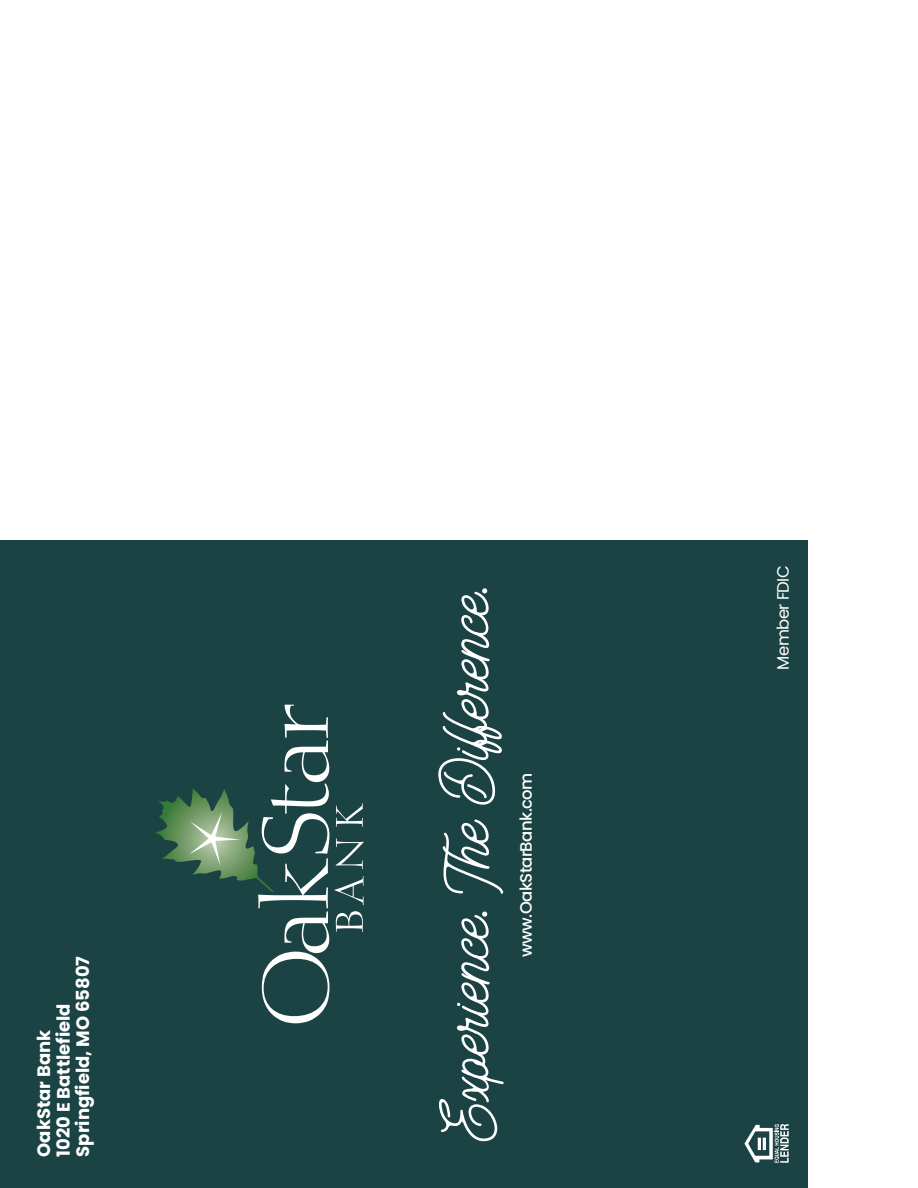
<style>
.page{position:relative;width:918px;height:1188px;background:#fff}
.page>*{position:absolute;margin:0;border:0;box-sizing:border-box;transform-origin:0 0}
.t1{font:57px "Aurelig";color:#fff}
.t2{font:700 18px "Poppins";color:#fff}
.t3{font:500 16.5px "Poppins";letter-spacing:-.035em;color:#fff}
.t4{font:16.5px "Poppins";letter-spacing:-.035em;color:#fff}
</style>
<div class="page">
<div style="left:0;top:2px;width:916px;height:1186px;background:#1b4344"></div>
<div style="left:0;top:2px;width:918px;height:538px;background:#fff"></div>
<div style="left:808px;top:540px;width:110px;height:648px;background:#fff"></div>
<svg style="left:744px;top:1124px;width:45px;height:39px"></svg>
<svg style="left:155px;top:705px;width:209px;height:318px"></svg>
<p class="t2" style="left:72px;top:1157px;width:202px;rotate:-90deg">Springfield, MO 65807</p>
<p class="t2" style="left:53px;top:1157px;width:155px;rotate:-90deg">1020 E Battlefield</p>
<p class="t2" style="left:33px;top:1157px;width:128px;rotate:-90deg">OakStar Bank</p>
<p class="t1" style="left:421px;top:1142px;width:556px;rotate:-90deg">Experience. The Difference.</p>
<p class="t3" style="left:516px;top:957px;width:186px;rotate:-90deg">www.OakStarBank.com</p>
<p class="t4" style="left:773px;top:670px;width:106px;rotate:-90deg">Member FDIC</p>
</div>
